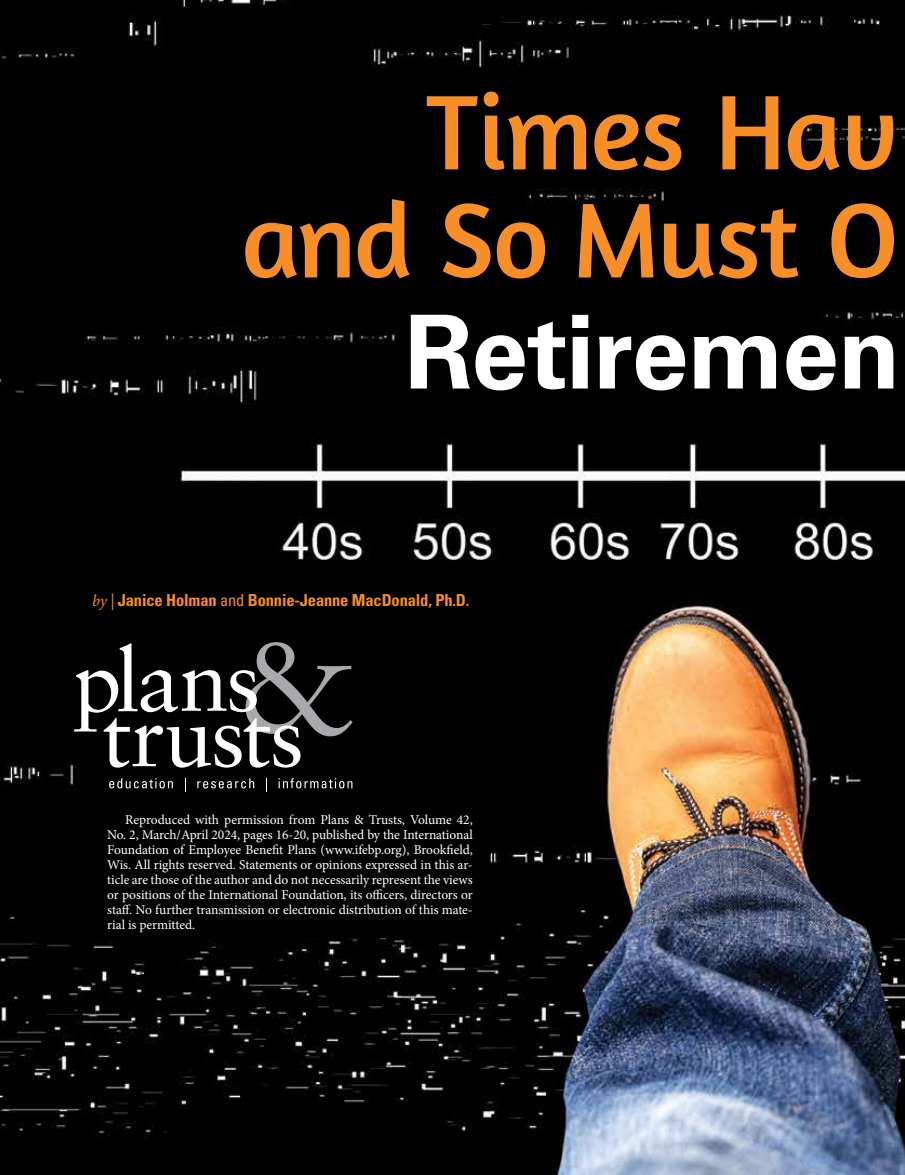
<style>
.page{position:relative;width:905px;height:1175px;background:#fff}
.page>*{position:absolute;margin:0;border:0;box-sizing:border-box;transform-origin:0 0}
.t1{font:108px/108px "Amaranth";letter-spacing:-.01em;color:#f78e28;text-align:right}
.t2{font:700 102px "Univers LT Pro 65";letter-spacing:-.01em;color:#fff}
.t3{font:700 condensed 16.5px "Univers LT Pro";letter-spacing:-.01em;color:#f78e28}
.t4{font:13.5px/15px "Minion Pro";letter-spacing:-.005em;color:#fff;text-align:justify}
.s1{font-family:"Minion Pro";font-weight:400;font-style:italic;font-stretch:normal}
.s2{font-weight:400}
</style>
<div class="page">
<img style="left:0;top:0;width:904px;height:1174px">
<div style="left:107px;top:814px;width:365px;height:123px;background:#000"></div>
<div style="left:74px;top:642px;width:288px;height:162px;background:#000"></div>
<svg style="left:74px;top:642px;width:278px;height:125px"></svg>
<svg style="left:109px;top:778px;width:64px;height:10px"></svg>
<svg style="left:185px;top:778px;width:1px;height:13px"></svg>
<svg style="left:197px;top:778px;width:57px;height:10px"></svg>
<svg style="left:266px;top:778px;width:1px;height:13px"></svg>
<svg style="left:278px;top:778px;width:74px;height:10px"></svg>
<h1 class="t1" style="left:241px;top:77px;width:658px">Times Hav and So Must O</h1>
<h2 class="t2" style="left:404px;top:281px;width:497px">Retiremen</h2>
<p class="t3" style="left:92px;top:589px;width:379px"><span class="s1">by |</span> Janice Holman <span class="s2">and</span> Bonnie-Jeanne MacDonald, Ph.D.</p>
<p class="t4" style="left:107px;top:812px;width:367px;text-indent:18px">Reproduced with permission from Plans &amp; Trusts, Volume 42, No. 2, March/April 2024, pages 16-20, published by the International Foundation of Employee Benefit Plans (www.ifebp.org), Brookfield, Wis. All rights reserved. Statements or opinions expressed in this ar&shy;ticle are those of the author and do not necessarily represent the views or positions of the International Foundation, its officers, directors or staff. No further transmission or electronic distribution of this mate&shy;rial is permitted.</p>
</div>
